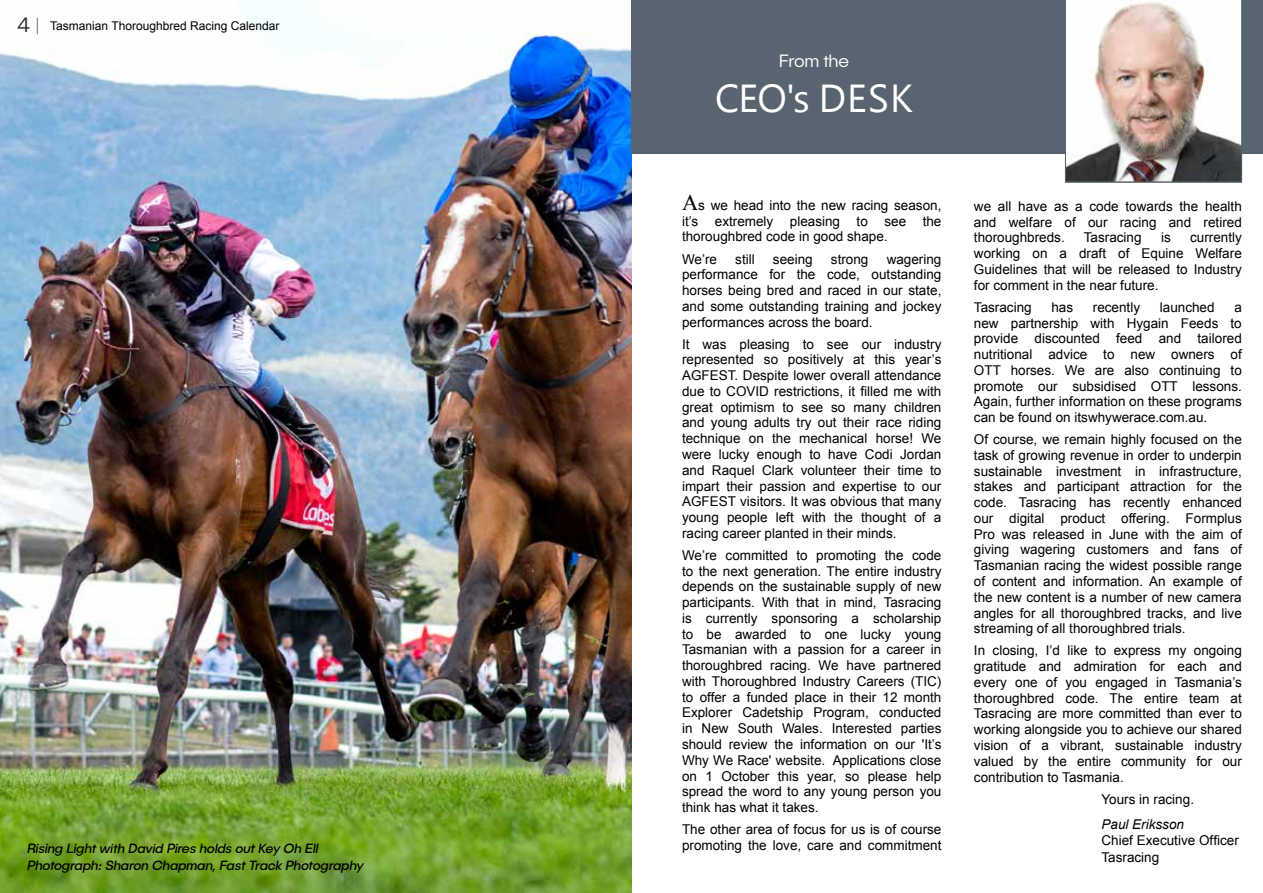
<style>
.page{position:relative;width:1263px;height:893px;background:#fff}
.page>*{position:absolute;margin:0;border:0;box-sizing:border-box;transform-origin:0 0}
.t1{font:300 18px "Publica Sans";letter-spacing:-.02em;color:#fff}
.t2{font:13.5px/15.8px "Arial";color:#000;text-align:justify}
.t3{font:italic 13.5px "Publica Sans";letter-spacing:-.02em;color:#000}
.t4{font:italic 13.5px "Arial";color:#000}
.t5{font:12px "Arial";color:#000}
.s1{font-family:"Publica Sans";font-weight:300;font-size:21px;color:#292829}
.s2{font-family:"Publica Sans";font-weight:100;font-size:16.65px;color:#292829}
.s3{font-family:"Times New Roman";font-size:22.5px}
</style>
<div class="page">
<img style="left:0;top:14px;width:631px;height:879px">
<div style="left:631px;top:0;width:632px;height:154px;background:#596471"></div>
<img style="left:1065px;top:0;width:177px;height:182px">
<p class="t5" style="left:17px;top:18px;width:264px"><span class="s1">4</span> <span class="s2">|</span> Tasmanian Thoroughbred Racing Calendar</p>
<h1 class="t1" style="left:779px;top:49px;width:72px">From the</h1>
<p class="t2" style="left:682px;top:197px;width:261px"><span class="s3">A</span>s we head into the new racing season, it’s extremely pleasing to see the thoroughbred code in good shape.</p>
<p class="t2" style="left:682px;top:251px;width:37px">We’re</p>
<p class="t2" style="left:735px;top:251px;width:21px">still</p>
<p class="t2" style="left:773px;top:251px;width:41px">seeing</p>
<p class="t2" style="left:831px;top:251px;width:39px">strong</p>
<p class="t2" style="left:682px;top:251px;width:261px;text-indent:205px">wagering performance for the code, outstanding horses being bred and raced in our state, and some outstanding training and jockey performances across the board.</p>
<p class="t2" style="left:682px;top:336px;width:261px">It was pleasing to see our industry represented so positively at this year’s AGFEST. Despite lower overall attendance due to COVID restrictions, it filled me with great optimism to see so many children and young adults try out their race riding technique on the mechanical horse! We were lucky enough to have Codi Jordan and Raquel Clark volunteer their time to impart their passion and expertise to our AGFEST visitors. It was obvious that many young people left with the thought of a racing career planted in their minds.</p>
<p class="t2" style="left:682px;top:547px;width:261px">We’re committed to promoting the code to the next generation. The entire industry depends on the sustainable supply of new participants. With that in mind, Tasracing is currently sponsoring a scholarship to be awarded to one lucky young Tasmanian with a passion for a career in thoroughbred racing. We have partnered with Thoroughbred Industry Careers (TIC) to offer a funded place in their 12 month Explorer Cadetship Program, conducted in New South Wales. Interested parties should review the information on our 'It’s Why We Race' website. Applications close on 1 October this year, so please help spread the word to any young person you think has what it takes.</p>
<p class="t2" style="left:682px;top:822px;width:261px">The other area of focus for us is of course</p>
<p class="t3" style="left:27px;top:840px;width:293px">Rising Light with David Pires holds out Key Oh Ell</p>
<p class="t2" style="left:682px;top:837px;width:261px">promoting the love, care and commitment</p>
<p class="t3" style="left:27px;top:856px;width:338px">Photograph: Sharon Chapman, Fast Track Photography</p>
<p class="t2" style="left:974px;top:199px;width:269px">we all have as a code towards the health and welfare of our racing and retired thoroughbreds.</p>
<p class="t2" style="left:974px;top:230px;width:269px;text-indent:216px">currently working on a draft of Equine Welfare Guidelines that will be released to Industry for comment in the near future.</p>
<p class="t2" style="left:974px;top:299px;width:59px">Tasracing</p>
<p class="t2" style="left:1051px;top:299px;width:23px">has</p>
<p class="t2" style="left:1093px;top:299px;width:49px">recently</p>
<p class="t2" style="left:1160px;top:299px;width:56px">launched</p>
<p class="t2" style="left:1084px;top:230px;width:59px">Tasracing</p>
<p class="t2" style="left:1161px;top:230px;width:11px">is</p>
<p class="t2" style="left:974px;top:299px;width:269px;text-indent:260px">a new partnership with Hygain Feeds to provide discounted feed and tailored nutritional advice to new owners of OTT horses. We are also continuing to promote our subsidised OTT lessons.<br>Again, further information on these programs can be found on itswhywerace.com.au.</p>
<p class="t2" style="left:974px;top:432px;width:269px">Of course, we remain highly focused on the task of growing revenue in order to underpin sustainable investment in infrastructure, stakes and participant attraction for the code. Tasracing has recently enhanced our digital product offering. Formplus Pro was released in June with the aim of giving wagering customers and fans of Tasmanian racing the widest possible range of content and information. An example of the new content is a number of new camera angles for all thoroughbred tracks, and live streaming of all thoroughbred trials.</p>
<p class="t2" style="left:974px;top:643px;width:269px">In closing, I’d like to express my ongoing gratitude and admiration for each and every one of you engaged in Tasmania’s thoroughbred code. The entire team at Tasracing are more committed than ever to working alongside you to achieve our shared vision of a vibrant, sustainable industry valued by the entire community for our contribution to Tasmania.</p>
<p class="t2" style="left:1101px;top:792px;width:94px">Yours in racing.</p>
<p class="t4" style="left:1101px;top:816px;width:84px">Paul Eriksson</p>
<p class="t2" style="left:1101px;top:833px;width:139px;line-height:16.2px">Chief Executive Officer<br>Tasracing</p>
</div>
